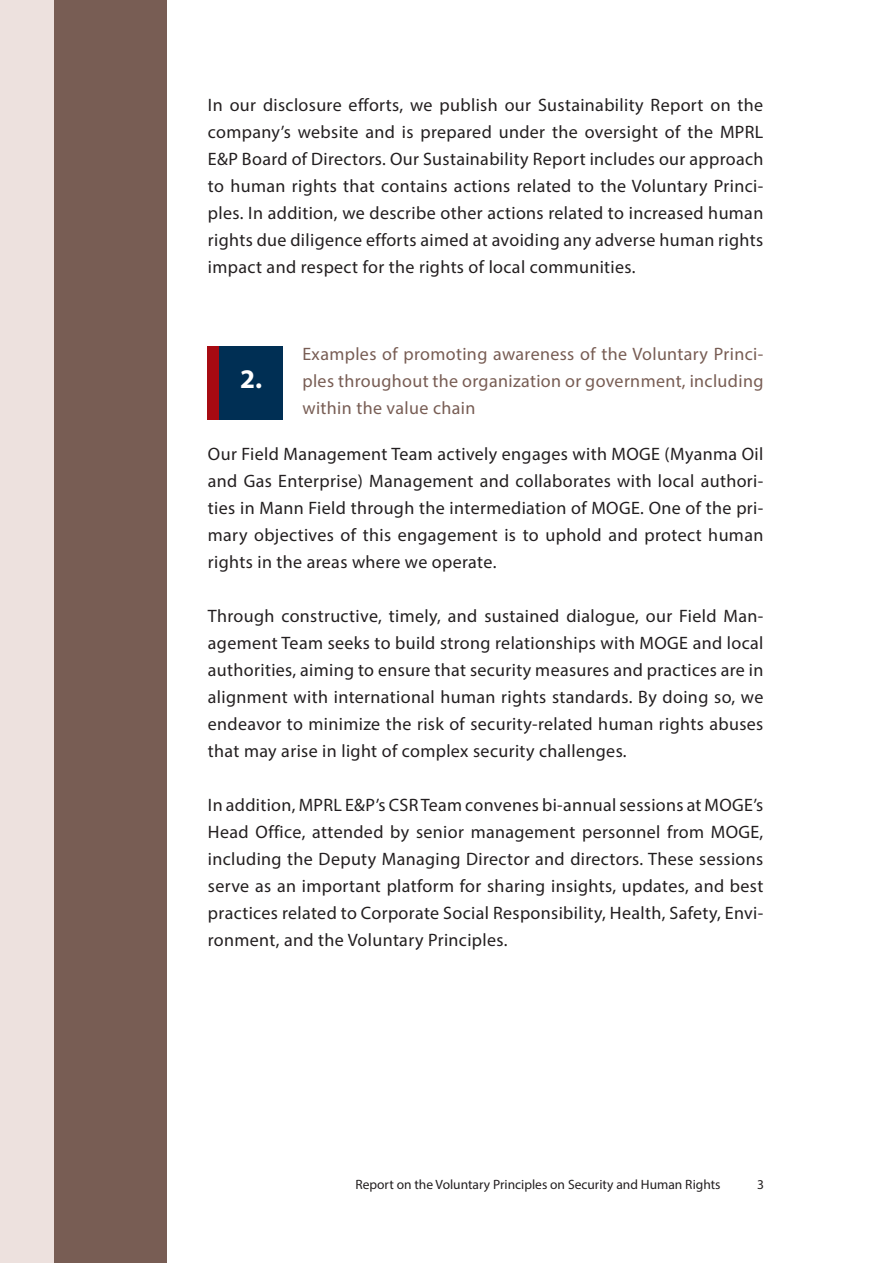
<style>
.page{position:relative;width:893px;height:1263px;background:#fff}
.page>*{position:absolute;margin:0;border:0;box-sizing:border-box;transform-origin:0 0}
.t1{font:700 27px "Myriad Pro";color:#fff}
.t2{font:18px/27px "Myriad Pro";letter-spacing:.02em;color:#231f20;text-align:justify}
.t3{font:18px/27px "Myriad Pro";letter-spacing:.02em;color:#785d54;text-align:justify}
.t4{font:13.5px "Myriad Pro";color:#231f20}
</style>
<div class="page">
<div style="left:0;top:0;width:113px;height:1263px;background:#ede1de"></div>
<div style="left:208px;top:346px;width:28px;height:74px;background:#a70a12"></div>
<div style="left:219px;top:346px;width:63px;height:74px;background:#002f54"></div>
<div style="left:55px;top:0;width:112px;height:1263px;background:#785d54"></div>
<p class="t2" style="left:208px;top:91px;width:557px">In our disclosure efforts, we publish our Sustainability Report on the company’s website and is prepared under the oversight of the MPRL E&amp;P Board of Directors. Our Sustainability Report includes our approach to human rights that contains actions related to the Voluntary Princi&shy;ples. In addition, we describe other actions related to increased human rights due diligence efforts aimed at avoiding any adverse human rights impact and respect for the rights of local communities.</p>
<p class="t3" style="left:302px;top:340px;width:462px">Examples of promoting awareness of the Voluntary Princi&shy;ples throughout the organization or government, including within the value chain</p>
<p class="t2" style="left:208px;top:440px;width:557px">Our Field Management Team actively engages with MOGE (Myanma Oil and Gas Enterprise) Management and collaborates with local authori&shy;ties in Mann Field through the intermediation of MOGE. One of the pri&shy;mary objectives of this engagement is to uphold and protect human rights in the areas where we operate.</p>
<p class="t2" style="left:208px;top:602px;width:557px">Through constructive, timely, and sustained dialogue, our Field Man&shy;agement Team seeks to build strong relationships with MOGE and local authorities, aiming to ensure that security measures and practices are in alignment with international human rights standards. By doing so, we endeavor to minimize the risk of security-related human rights abuses that may arise in light of complex security challenges.</p>
<p class="t2" style="left:208px;top:791px;width:557px">In addition, MPRL E&amp;P’s CSR Team convenes bi-annual sessions at MOGE’s Head Office, attended by senior management personnel from MOGE, including the Deputy Managing Director and directors. These sessions serve as an important platform for sharing insights, updates, and best practices related to Corporate Social Responsibility, Health, Safety, Envi&shy;ronment, and the Voluntary Principles.</p>
<p class="t1" style="left:240px;top:361px;width:24px">2.</p>
<p class="t4" style="left:355px;top:1176px;width:367px">Report on the Voluntary Principles on Security and Human Rights</p>
<p class="t4" style="left:757px;top:1176px;width:8px">3</p>
</div>
